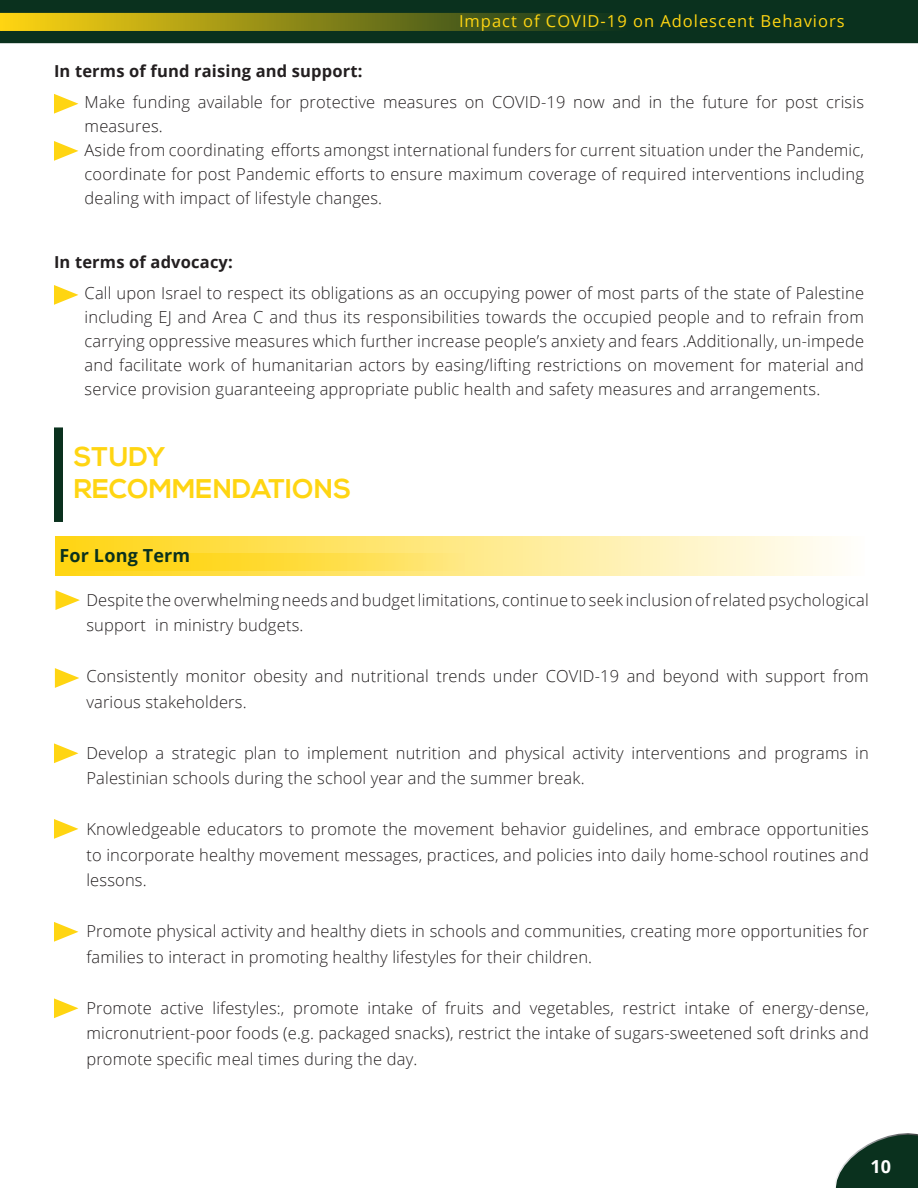
<style>
.page{position:relative;width:918px;height:1188px;background:#fff}
.page>*{position:absolute;margin:0;border:0;box-sizing:border-box;transform-origin:0 0}
.t1{font:700 27px "Nexa";color:#ffd512}
.t2{font:700 18px "Open Sans";letter-spacing:.01em;color:#0a311e}
.t3{font:700 18px "Open Sans";color:#fff}
.t4{font:300 16.5px/25.5px "Open Sans";letter-spacing:.01em;color:#231f20}
.t5{font:700 16.5px "Open Sans";letter-spacing:.01em;color:#231f20}
.t6{font:16.5px "Open Sans";letter-spacing:.06em;color:#ffd512}
</style>
<div class="page">
<svg style="left:835px;top:1133px;width:83px;height:55px"></svg>
<svg style="left:0;top:0;width:918px;height:43px;background:#2d481c"></svg>
<svg style="left:54px;top:94px;width:24px;height:20px"></svg>
<svg style="left:54px;top:141px;width:24px;height:20px"></svg>
<svg style="left:54px;top:285px;width:24px;height:20px"></svg>
<div style="left:54px;top:427px;width:9px;height:95px;background:#0a311e"></div>
<div style="left:55px;top:536px;width:810px;height:40px;background:linear-gradient(to right,#ffd512,#fffefc)"></div>
<svg style="left:59px;top:554px;width:405px;height:17px;background:#ffdb38"></svg>
<svg style="left:55px;top:590px;width:25px;height:20px"></svg>
<svg style="left:55px;top:668px;width:24px;height:20px"></svg>
<svg style="left:54px;top:743px;width:24px;height:20px"></svg>
<svg style="left:54px;top:819px;width:24px;height:20px"></svg>
<svg style="left:54px;top:922px;width:24px;height:20px"></svg>
<svg style="left:54px;top:998px;width:24px;height:20px"></svg>
<p class="t6" style="left:459px;top:10px;width:387px">Impact of COVID-19 on Adolescent Behaviors</p>
<p class="t5" style="left:54px;top:60px;width:310px">In terms of fund raising and support:</p>
<p class="t4" style="left:85px;top:90px;width:781px;line-height:24px">Make funding available for protective measures on COVID-19 now and in the future for post crisis measures.</p>
<p class="t4" style="left:85px;top:138px;width:781px;line-height:24px;text-align:justify">Aside from coordinating efforts amongst international funders for current situation under the Pandemic, coordinate for post Pandemic efforts to ensure maximum coverage of required interventions including dealing with impact of lifestyle changes.</p>
<p class="t5" style="left:54px;top:251px;width:180px">In terms of advocacy:</p>
<p class="t4" style="left:85px;top:281px;width:781px;line-height:24px;text-align:justify">Call upon Israel to respect its obligations as an occupying power of most parts of the state of Palestine including EJ and Area C and thus its responsibilities towards the occupied people and to refrain from carrying oppressive measures which further increase people’s anxiety and fears .Additionally, un-impede and facilitate work of humanitarian actors by easing/lifting restrictions on movement for material and service provision guaranteeing appropriate public health and safety measures and arrangements.</p>
<p class="t1" style="left:74px;top:441px;width:93px">STUDY</p>
<p class="t1" style="left:74px;top:473px;width:38px">RECO</p>
<p class="t1" style="left:149px;top:473px;width:204px">MMENDATIONS</p>
<p class="t2" style="left:59px;top:543px;width:132px">For Long Term</p>
<p class="t4" style="left:86px;top:587px;width:784px">Despite the overwhelming needs and budget limitations, continue to seek inclusion of related psychological support in ministry budgets.</p>
<p class="t4" style="left:86px;top:663px;width:784px">Consistently monitor obesity and nutritional trends under COVID-19 and beyond with support from various stakeholders.</p>
<p class="t4" style="left:86px;top:740px;width:784px">Develop a strategic plan to implement nutrition and physical activity interventions and programs in<br>Palestinian schools during the school year and the summer break.</p>
<p class="t4" style="left:86px;top:816px;width:784px;text-align:justify">Knowledgeable educators to promote the movement behavior guidelines, and embrace opportunities to incorporate healthy movement messages, practices, and policies into daily home-school routines and lessons.</p>
<p class="t4" style="left:86px;top:918px;width:784px">Promote physical activity and healthy diets in schools and communities, creating more opportunities for families to interact in promoting healthy lifestyles for their children.</p>
<p class="t4" style="left:86px;top:995px;width:784px;text-align:justify">Promote active lifestyles:, promote intake of fruits and vegetables, restrict intake of energy-dense, micronutrient-poor foods (e.g. packaged snacks), restrict the intake of sugars-sweetened soft drinks and promote specific meal times during the day.</p>
<p class="t3" style="left:871px;top:1153px;width:22px">10</p>
</div>
